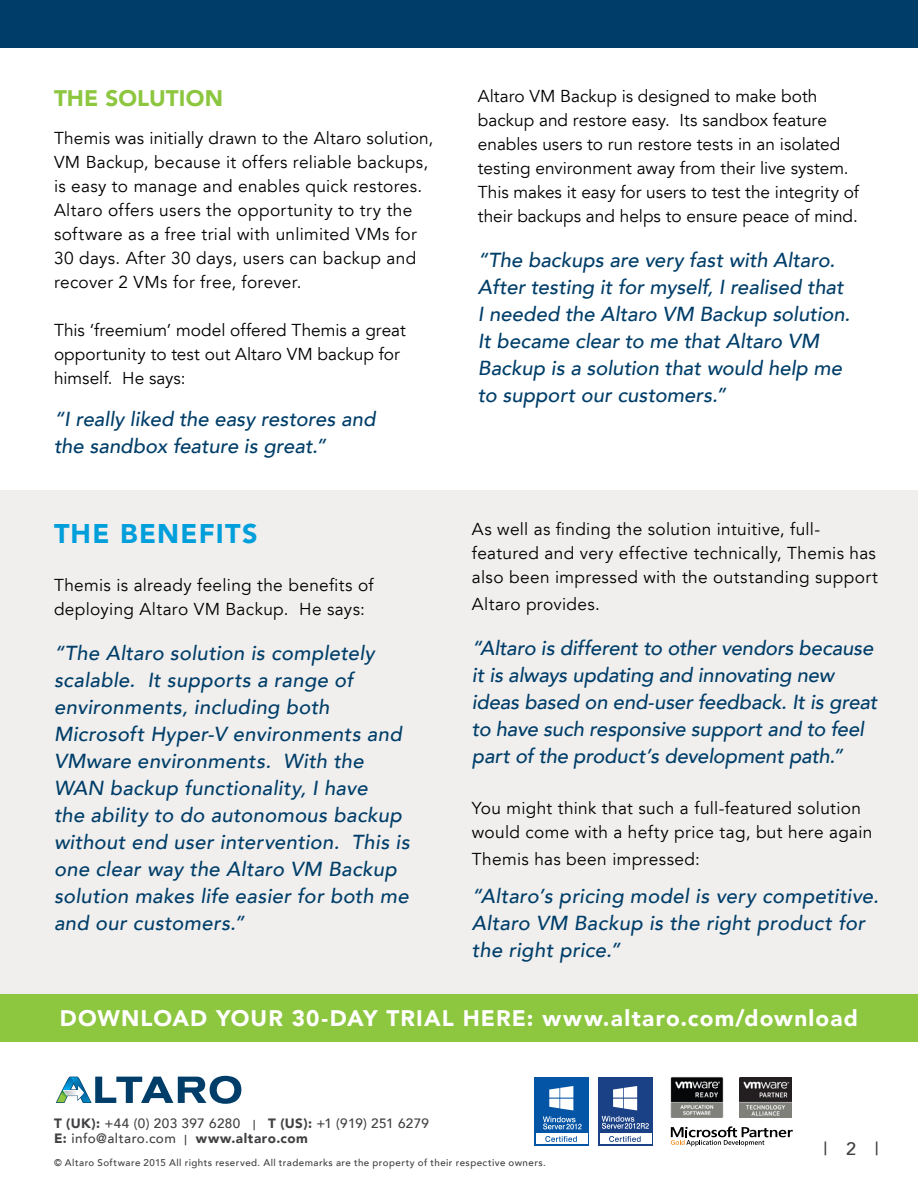
<style>
.page{position:relative;width:918px;height:1188px;background:#fff}
.page>*{position:absolute;margin:0;border:0;box-sizing:border-box;transform-origin:0 0}
.t1{font:900 27px "Avenir LT";letter-spacing:.045em;color:#009fdb}
.t2{font:900 22.5px "Avenir LT";letter-spacing:.05em;color:#fff}
.t3{font:900 22.5px "Avenir LT";letter-spacing:.005em;color:#8dc63f}
.t4{font:italic 500 20.25px/27px "Avenir LT";letter-spacing:.005em;color:#003e69}
.t5{font:500 18px "Avenir LT";color:#414042}
.t6{font:17.25px/24px "Avenir LT";letter-spacing:.015em;color:#000}
.t7{font:500 13.5px/15px "Avenir LT";letter-spacing:.03em;color:#414042}
.t8{font:500 9.75px "Avenir LT";letter-spacing:.045em;color:#414042}
.s1{font-weight:900}
</style>
<div class="page">
<div style="left:0;top:490px;width:918px;height:504px;background:#f0efee"></div>
<div style="left:0;top:0;width:918px;height:48px;background:#003e69"></div>
<svg style="left:56px;top:1076px;width:185px;height:28px"></svg>
<div style="left:0;top:994px;width:918px;height:48px;background:#8dc63f"></div>
<div style="left:598px;top:1077px;width:55px;height:69px;background:#1a4086"></div>
<svg style="left:613px;top:1086px;width:24px;height:24px"></svg>
<svg style="left:602px;top:1116px;width:47px;height:13px"></svg>
<div style="left:600px;top:1133px;width:51px;height:11px;background:#fff"></div>
<svg style="left:609px;top:1136px;width:32px;height:6px"></svg>
<div style="left:534px;top:1077px;width:55px;height:69px;background:#0455a5"></div>
<svg style="left:549px;top:1086px;width:24px;height:24px"></svg>
<div style="left:536px;top:1133px;width:52px;height:11px;background:#fff"></div>
<svg style="left:545px;top:1136px;width:32px;height:6px"></svg>
<svg style="left:543px;top:1117px;width:39px;height:12px"></svg>
<svg style="left:671px;top:1126px;width:122px;height:20px"></svg>
<img style="left:670px;top:1077px;width:54px;height:41px">
<img style="left:739px;top:1077px;width:52px;height:41px">
<h2 class="t3" style="left:54px;top:85px;width:171px">THE SOLUTION</h2>
<p class="t6" style="left:54px;top:126px;width:381px">Themis was initially drawn to the Altaro solution, VM Backup, because it offers reliable backups, is easy to manage and enables quick restores.<br>Altaro offers users the opportunity to try the software as a free trial with unlimited VMs for 30 days. After 30 days, users can backup and recover 2 VMs for free, forever.</p>
<p class="t6" style="left:54px;top:318px;width:353px">This ‘freemium’ model offered Themis a great opportunity to test out Altaro VM backup for himself. He says:</p>
<p class="t4" style="left:54px;top:406px;width:323px">“I really liked the easy restores and the sandbox feature is great.”</p>
<h1 class="t1" style="left:54px;top:517px;width:205px">THE BENEFITS</h1>
<p class="t6" style="left:54px;top:573px;width:321px">Themis is already feeling the benefits of deploying Altaro VM Backup. He says:</p>
<p class="t4" style="left:54px;top:640px;width:357px">“The Altaro solution is completely scalable. It supports a range of environments, including both Microsoft Hyper-V environments and VMware environments. With the WAN backup functionality, I have<br>the ability to do autonomous backup without end user intervention. This is one clear way the Altaro VM Backup solution makes life easier for both me and our customers.”</p>
<p class="t6" style="left:478px;top:85px;width:383px">Altaro VM Backup is designed to make both backup and restore easy. Its sandbox feature enables users to run restore tests in an isolated testing environment away from their live system.<br>This makes it easy for users to test the integrity of their backups and helps to ensure peace of mind.</p>
<p class="t4" style="left:478px;top:247px;width:374px">“The backups are very fast with Altaro.<br>After testing it for myself, I realised that I needed the Altaro VM Backup solution.<br>It became clear to me that Altaro VM Backup is a solution that would help me to support our customers.”</p>
<p class="t6" style="left:472px;top:518px;width:408px">As well as finding the solution intuitive, full&shy;featured and very effective technically, Themis has also been impressed with the outstanding support</p>
<p class="t6" style="left:472px;top:593px;width:129px">Altaro provides.</p>
<p class="t4" style="left:472px;top:635px;width:407px">“Altaro is different to other vendors because it is always updating and innovating new ideas based on end-user feedback. It is great to have such responsive support and to feel part of the product’s development path.”</p>
<p class="t6" style="left:472px;top:797px;width:402px">You might think that such a full-featured solution would come with a hefty price tag, but here again</p>
<p class="t6" style="left:472px;top:848px;width:230px">Themis has been impressed:</p>
<p class="t4" style="left:472px;top:883px;width:408px">“Altaro’s pricing model is very competitive.<br>Altaro VM Backup is the right product for the right price.”</p>
<h2 class="t2" style="left:60px;top:1005px;width:800px">DOWNLOAD YOUR 30-DAY TRIAL HERE: www.altaro.com/download</h2>
<p class="t7" style="left:54px;top:1116px;width:377px"><span class="s1">T (UK):</span> +44 (0) 203 397 6280 | <span class="s1">T (US):</span> +1 (919) 251 6279<br><span class="s1">E:</span> info@altaro.com | <span class="s1">www.altaro.com</span></p>
<p class="t8" style="left:54px;top:1157px;width:493px">© Altaro Software 2015 All rights reserved. All trademarks are the property of their respective owners.</p>
<p class="t5" style="left:824px;top:1138px;width:57px">| 2 |</p>
</div>
